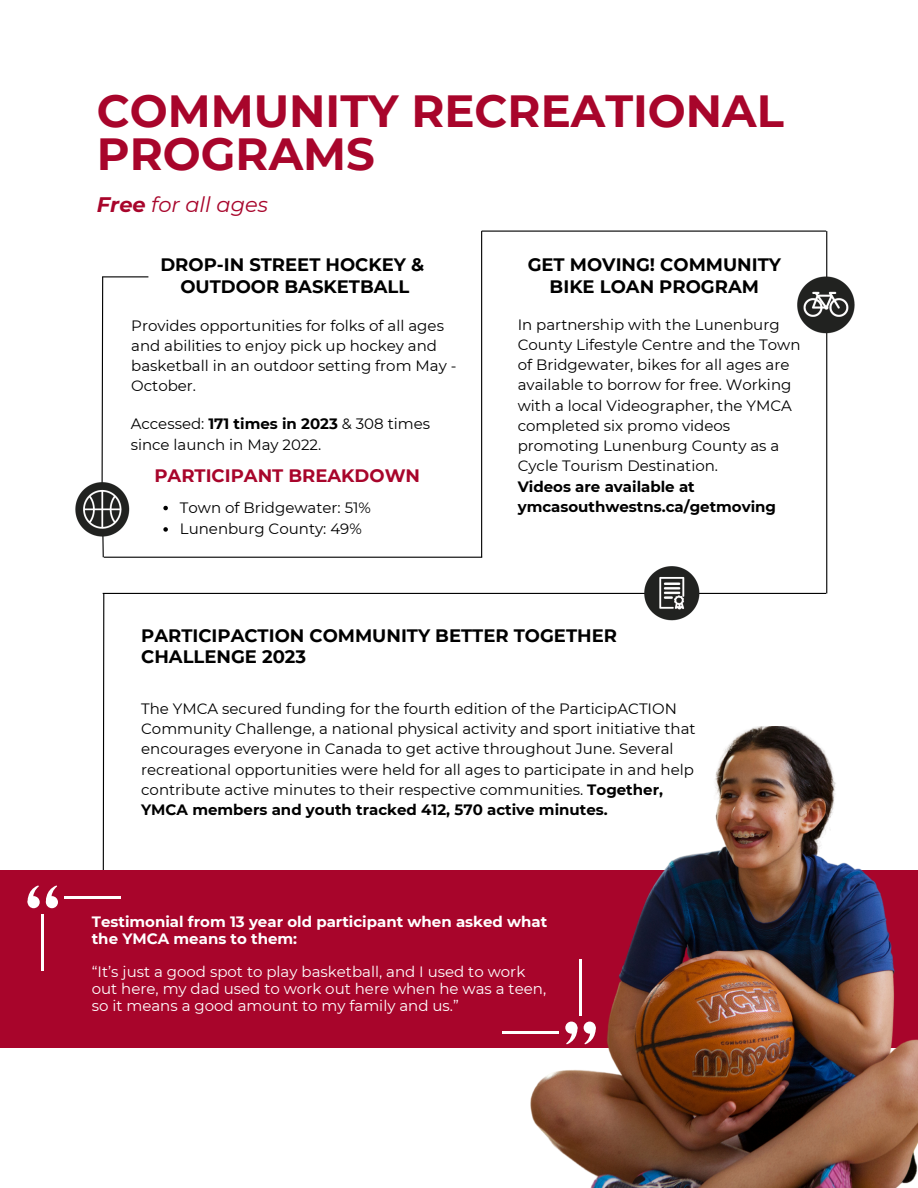
<style>
.page{position:relative;width:918px;height:1188px;background:#fff}
.page>*{position:absolute;margin:0;border:0;box-sizing:border-box;transform-origin:0 0}
.t1{font:700 45px/42.8px "Montserrat";color:#a8052b}
.t2{font:italic 21px "Montserrat";color:#a8052b}
.t3{font:700 18px/21.3px "Montserrat";color:#000;text-align:center}
.t4{font:700 18px "Montserrat";color:#a8052b}
.t5{font:15px/20.2px "Montserrat";color:#000}
.t6{font:15px/16.8px "Montserrat";color:#fff}
.t7{font:700 15px/16.8px "Montserrat";color:#fff}
.t8{font:700 15px/20.2px "Montserrat";color:#000}
.s1{font-weight:700}
</style>
<div class="page">
<hr style="left:102px;top:276px;width:46px;height:1px;background:#000">
<hr style="left:104px;top:557px;width:378px;height:1px;background:#000">
<hr style="left:481px;top:231px;width:1px;height:326px;background:#000">
<hr style="left:482px;top:231px;width:344px;height:1px;background:#000">
<hr style="left:826px;top:231px;width:1px;height:362px;background:#000">
<svg style="left:101px;top:276px;width:3px;height:282px"></svg>
<img style="left:75px;top:482px;width:55px;height:56px">
<hr style="left:103px;top:593px;width:723px;height:1px;background:#000">
<svg style="left:102px;top:592px;width:3px;height:278px"></svg>
<img style="left:641px;top:566px;width:60px;height:55px">
<div style="left:0;top:870px;width:918px;height:177px;background:#a8052b"></div>
<img style="left:504px;top:727px;width:414px;height:461px">
<div style="left:46px;top:896px;width:12px;height:12px;background:#fff;border-radius:50%"></div>
<svg style="left:45px;top:885px;width:12px;height:21px"></svg>
<div style="left:28px;top:896px;width:12px;height:12px;background:#fff;border-radius:50%"></div>
<svg style="left:27px;top:885px;width:12px;height:21px"></svg>
<hr style="left:41px;top:915px;width:3px;height:56px;background:#fff">
<hr style="left:64px;top:896px;width:57px;height:3px;background:#fff">
<div style="left:584px;top:1022px;width:12px;height:12px;background:#fff;border-radius:50%"></div>
<svg style="left:566px;top:1023px;width:31px;height:22px"></svg>
<hr style="left:579px;top:959px;width:3px;height:56px;background:#fff">
<hr style="left:503px;top:1031px;width:56px;height:3px;background:#fff">
<img style="left:797px;top:273px;width:58px;height:63px">
<svg style="left:163px;top:506px;width:5px;height:4px"></svg>
<svg style="left:163px;top:527px;width:5px;height:5px"></svg>
<p class="t1" style="left:97px;top:90px;width:689px">COMMUNITY RECREATIONAL<br>PROGRAMS</p>
<p class="t2" style="left:97px;top:191px;width:173px"><span class="s1">Free</span> for all ages</p>
<h3 class="t3" style="left:160px;top:254px;width:265px">DROP-IN STREET HOCKEY &amp;<br>OUTDOOR BASKETBALL</h3>
<p class="t5" style="left:131px;top:315px;width:327px">Provides opportunities for folks of all ages and abilities to enjoy pick up hockey and basketball in an outdoor setting from May - October.</p>
<p class="t5" style="left:131px;top:414px;width:301px">Accessed: <span class="s1">171 times in 2023</span> &amp; 308 times since launch in May 2022.</p>
<p class="t4" style="left:154px;top:465px;width:267px">PARTICIPANT BREAKDOWN</p>
<p class="t5" style="left:180px;top:497px;width:193px">Town of Bridgewater: 51%</p>
<p class="t5" style="left:180px;top:518px;width:183px">Lunenburg County: 49%</p>
<h3 class="t3" style="left:528px;top:254px;width:255px">GET MOVING! COMMUNITY<br>BIKE LOAN PROGRAM</h3>
<p class="t5" style="left:518px;top:314px;width:284px">In partnership with the Lunenburg County Lifestyle Centre and the Town of Bridgewater, bikes for all ages are available to borrow for free. Working with a local Videographer, the YMCA completed six promo videos promoting Lunenburg County as a Cycle Tourism Destination.</p>
<p class="t8" style="left:518px;top:476px;width:260px">Videos are available at ymcasouthwestns.ca/getmoving</p>
<p class="t3" style="left:141px;top:625px;width:477px;text-align:left">PARTICIPACTION COMMUNITY BETTER TOGETHER<br>CHALLENGE 2023</p>
<p class="t5" style="left:141px;top:698px;width:556px">The YMCA secured funding for the fourth edition of the ParticipACTION Community Challenge, a national physical activity and sport initiative that encourages everyone in Canada to get active throughout June. Several recreational opportunities were held for all ages to participate in and help contribute active minutes to their respective communities. <span class="s1">Together, YMCA members and youth tracked 412, 570 active minutes.</span></p>
<h3 class="t7" style="left:92px;top:913px;width:457px">Testimonial from 13 year old participant when asked what the YMCA means to them:</h3>
<h3 class="t6" style="left:92px;top:963px;width:456px">“It’s just a good spot to play basketball, and I used to work out here, my dad used to work out here when he was a teen, so it means a good amount to my family and us.”</h3>
</div>
